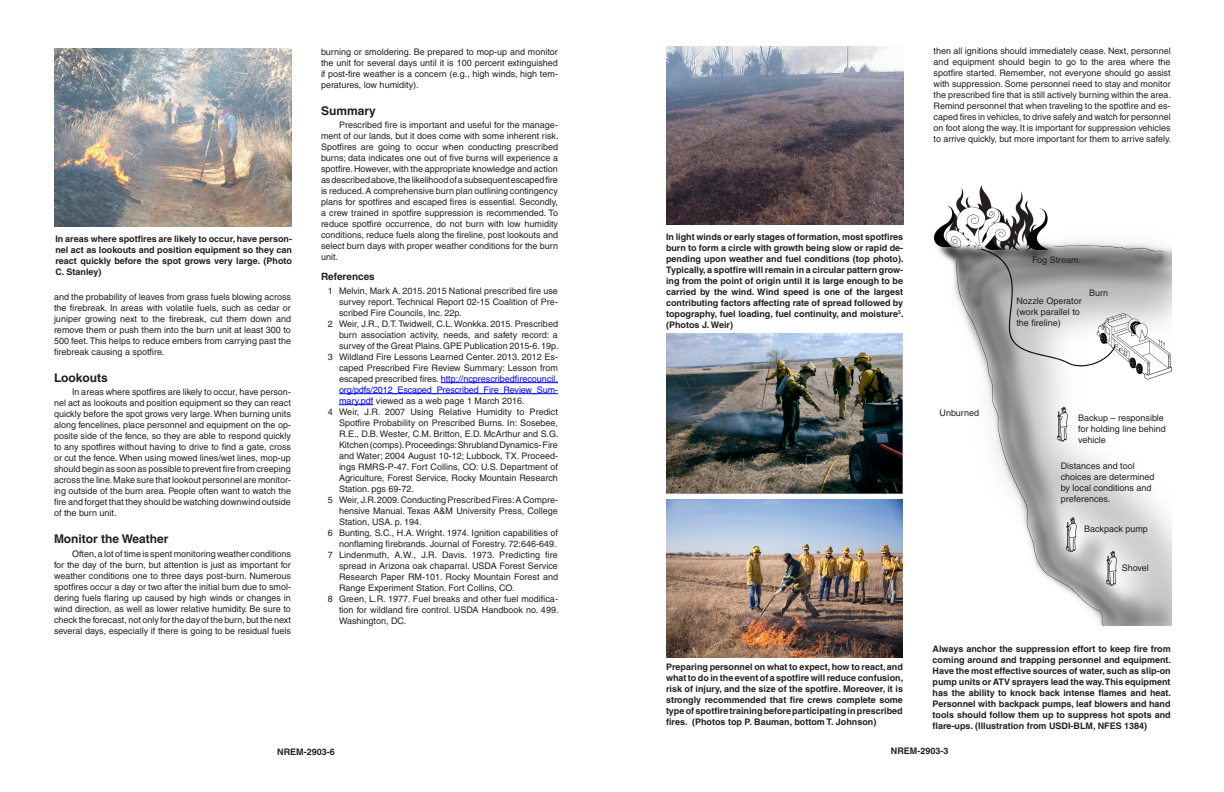
<style>
.page{position:relative;width:1224px;height:792px;background:#fff}
.page>*{position:absolute;margin:0;border:0;box-sizing:border-box;transform-origin:0 0}
.Subhead_1{font:700 12px "Helvetica";color:#231f20}
.Subhead_2{font:700 10px "Helvetica";color:#231f20}
.Body_Text{font:9px/11px "Helvetica";color:#231f20;text-align:justify}
.Numbered_Text{font:9px/11px "Helvetica";color:#231f20;text-align:justify}
.Body_Text-2{font:700 9px/11px "Helvetica";color:#231f20;text-align:justify}
.s1{color:#00f}
</style>
<div class="page">
<img style="left:935px;top:185px;width:237px;height:441px">
<img style="left:666px;top:47px;width:237px;height:177px">
<img style="left:666px;top:499px;width:237px;height:159px">
<hr style="left:441px;top:382px;width:117px;height:1px;background:#00f">
<hr style="left:339px;top:393px;width:219px;height:1px;background:#00f">
<hr style="left:339px;top:404px;width:34px;height:1px;background:#00f">
<img style="left:666px;top:334px;width:237px;height:159px">
<img style="left:54px;top:49px;width:237px;height:178px">
<p class="Body_Text-2" style="left:55px;top:233px;width:238px">In areas where spotfires are likely to occur, have person&shy;nel act as lookouts and position equipment so they can react quickly before the spot grows very large. (Photo C. Stanley)</p>
<p class="Body_Text" style="left:54px;top:291px;width:239px">and the probability of leaves from grass fuels blowing across the firebreak. In areas with volatile fuels, such as cedar or juniper growing next to the firebreak, cut them down and remove them or push them into the burn unit at least 300 to 500 feet. This helps to reduce embers from carrying past the firebreak causing a spotfire.</p>
<p class="Subhead_1" style="left:54px;top:370px;width:55px">Lookouts</p>
<p class="Body_Text" style="left:54px;top:387px;width:239px;text-indent:18px">In areas where spotfires are likely to occur, have person&shy;nel act as lookouts and position equipment so they can react quickly before the spot grows very large. When burning units along fencelines, place personnel and equipment on the op&shy;posite side of the fence, so they are able to respond quickly to any spotfires without having to drive to find a gate, cross or cut the fence. When using mowed lines/wet lines, mop-up should begin as soon as possible to prevent fire from creeping across the line. Make sure that lookout personnel are monitor&shy;ing outside of the burn area. People often want to watch the fire and forget that they should be watching downwind outside of the burn unit.</p>
<p class="Subhead_1" style="left:54px;top:532px;width:116px">Monitor the Weather</p>
<p class="Body_Text" style="left:54px;top:548px;width:239px;text-indent:18px">Often, a lot of time is spent monitoring weather conditions for the day of the burn, but attention is just as important for weather conditions one to three days post-burn. Numerous spotfires occur a day or two after the initial burn due to smol&shy;dering fuels flaring up caused by high winds or changes in wind direction, as well as lower relative humidity. Be sure to check the forecast, not only for the day of the burn, but the next several days, especially if there is going to be residual fuels</p>
<p class="Body_Text" style="left:321px;top:46px;width:239px">burning or smoldering. Be prepared to mop-up and monitor the unit for several days until it is 100 percent extinguished if post-fire weather is a concern (e.g., high winds, high tem&shy;peratures, low humidity).</p>
<p class="Subhead_1" style="left:321px;top:103px;width:56px">Summary</p>
<p class="Body_Text" style="left:321px;top:120px;width:239px;text-indent:18px">Prescribed fire is important and useful for the manage&shy;ment of our lands, but it does come with some inherent risk.<br>Spotfires are going to occur when conducting prescribed burns; data indicates one out of five burns will experience a spotfire. However, with the appropriate knowledge and action as described above, the likelihood of a subsequent escaped fire is reduced. A comprehensive burn plan outlining contingency plans for spotfires and escaped fires is essential. Secondly, a crew trained in spotfire suppression is recommended. To reduce spotfire occurrence, do not burn with low humidity conditions, reduce fuels along the fireline, post lookouts and select burn days with proper weather conditions for the burn unit.</p>
<p class="Subhead_2" style="left:321px;top:271px;width:55px">References</p>
<p class="Numbered_Text" style="left:339px;top:285px;width:221px;text-indent:-11px">1 Melvin, Mark A. 2015. 2015 National prescribed fire use survey report. Technical Report 02-15 Coalition of Pre&shy;scribed Fire Councils, Inc. 22p.</p>
<p class="Numbered_Text" style="left:339px;top:318px;width:221px;text-indent:-11px">2 Weir, J.R., D.T. Twidwell, C.L. Wonkka. 2015. Prescribed burn association activity, needs, and safety record: a survey of the Great Plains. GPE Publication 2015-6. 19p.</p>
<p class="Numbered_Text" style="left:339px;top:351px;width:221px;text-indent:-11px">3 Wildland Fire Lessons Learned Center. 2013. 2012 Es&shy;caped Prescribed Fire Review Summary: Lesson from escaped prescribed fires. <span class="s1">http://ncprescribedfirecouncil. org/pdfs/2012_Escaped_Prescribed_Fire_Review_Sum&shy;mary.pdf</span> viewed as a web page 1 March 2016.</p>
<p class="Numbered_Text" style="left:339px;top:406px;width:221px;text-indent:-11px">4 Weir, J.R. 2007 Using Relative Humidity to Predict Spotfire Probability on Prescribed Burns. In: Sosebee, R.E., D.B. Wester, C.M. Britton, E.D. McArthur and S.G.<br>Kitchen (comps). Proceedings: Shrubland Dynamics- Fire and Water; 2004 August 10-12; Lubbock, TX. Proceed&shy;ings RMRS-P-47. Fort Collins, CO: U.S. Department of Agriculture, Forest Service, Rocky Mountain Research Station. pgs 69-72.</p>
<p class="Numbered_Text" style="left:339px;top:494px;width:221px;text-indent:-11px">5 Weir, J.R. 2009. Conducting Prescribed Fires: A Compre&shy;hensive Manual. Texas A&amp;M University Press, College Station, USA. p. 194.</p>
<p class="Numbered_Text" style="left:328px;top:527px;width:232px;text-align:right">6 Bunting, S.C., H.A. Wright. 1974. Ignition capabilities of nonflaming firebrands. Journal of Forestry. 72:646-649.</p>
<p class="Numbered_Text" style="left:339px;top:549px;width:221px;text-indent:-11px">7 Lindenmuth, A.W., J.R. Davis. 1973. Predicting fire spread in Arizona oak chaparral. USDA Forest Service Research Paper RM-101. Rocky Mountain Forest and Range Experiment Station. Fort Collins, CO.</p>
<p class="Numbered_Text" style="left:339px;top:593px;width:221px;text-indent:-11px">8 Green, L.R. 1977. Fuel breaks and other fuel modifica&shy;tion for wildland fire control. USDA Handbook no. 499.<br>Washington, DC.</p>
<p class="Body_Text-2" style="left:277px;top:746px;width:59px">NREM-2903-6</p>
<p class="Body_Text" style="left:934px;top:45px;width:239px">then all ignitions should immediately cease. Next, personnel and equipment should begin to go to the area where the spotfire started. Remember, not everyone should go assist with suppression. Some personnel need to stay and monitor the prescribed fire that is still actively burning within the area.<br>Remind personnel that when traveling to the spotfire and es&shy;caped fires in vehicles, to drive safely and watch for personnel on foot along the way. It is important for suppression vehicles to arrive quickly, but more important for them to arrive safely.</p>
<p class="Body_Text-2" style="left:666px;top:232px;width:239px">In light winds or early stages of formation, most spotfires burn to form a circle with growth being slow or rapid de&shy;pending upon weather and fuel conditions (top photo).<br>Typically, a spotfire will remain in a circular pattern grow&shy;ing from the point of origin until it is large enough to be carried by the wind. Wind speed is one of the largest contributing factors affecting rate of spread followed by topography, fuel loading, fuel continuity, and moisture<sup>5</sup>. (Photos J. Weir)</p>
<p class="Body_Text" style="left:1032px;top:254px;width:48px">Fog Stream</p>
<p class="Body_Text" style="left:1089px;top:287px;width:21px">Burn</p>
<p class="Body_Text" style="left:1016px;top:295px;width:67px;text-align:left">Nozzle Operator (work parallel to the fireline)</p>
<p class="Body_Text-2" style="left:666px;top:662px;width:239px">Preparing personnel on what to expect, how to react, and what to do in the event of a spotfire will reduce confusion, risk of injury, and the size of the spotfire. Moreover, it is strongly recommended that fire crews complete some type of spotfire training before participating in prescribed fires. (Photos top P. Bauman, bottom T. Johnson)</p>
<p class="Body_Text" style="left:940px;top:407px;width:41px">Unburned</p>
<p class="Body_Text" style="left:1078px;top:412px;width:89px;text-align:left">Backup – responsible for holding line behind vehicle</p>
<p class="Body_Text" style="left:1061px;top:460px;width:95px;text-align:left">Distances and tool choices are determined by local conditions and preferences.</p>
<p class="Body_Text" style="left:1084px;top:524px;width:65px">Backpack pump</p>
<p class="Body_Text" style="left:1122px;top:563px;width:29px">Shovel</p>
<p class="Body_Text-2" style="left:933px;top:643px;width:240px">Always anchor the suppression effort to keep fire from coming around and trapping personnel and equipment.<br>Have the most effective sources of water, such as slip-on pump units or ATV sprayers lead the way. This equipment has the ability to knock back intense flames and heat.<br>Personnel with backpack pumps, leaf blowers and hand tools should follow them up to suppress hot spots and flare-ups. (Illustration from USDI-BLM, NFES 1384)</p>
<p class="Body_Text-2" style="left:891px;top:745px;width:59px">NREM-2903-3</p>
</div>
